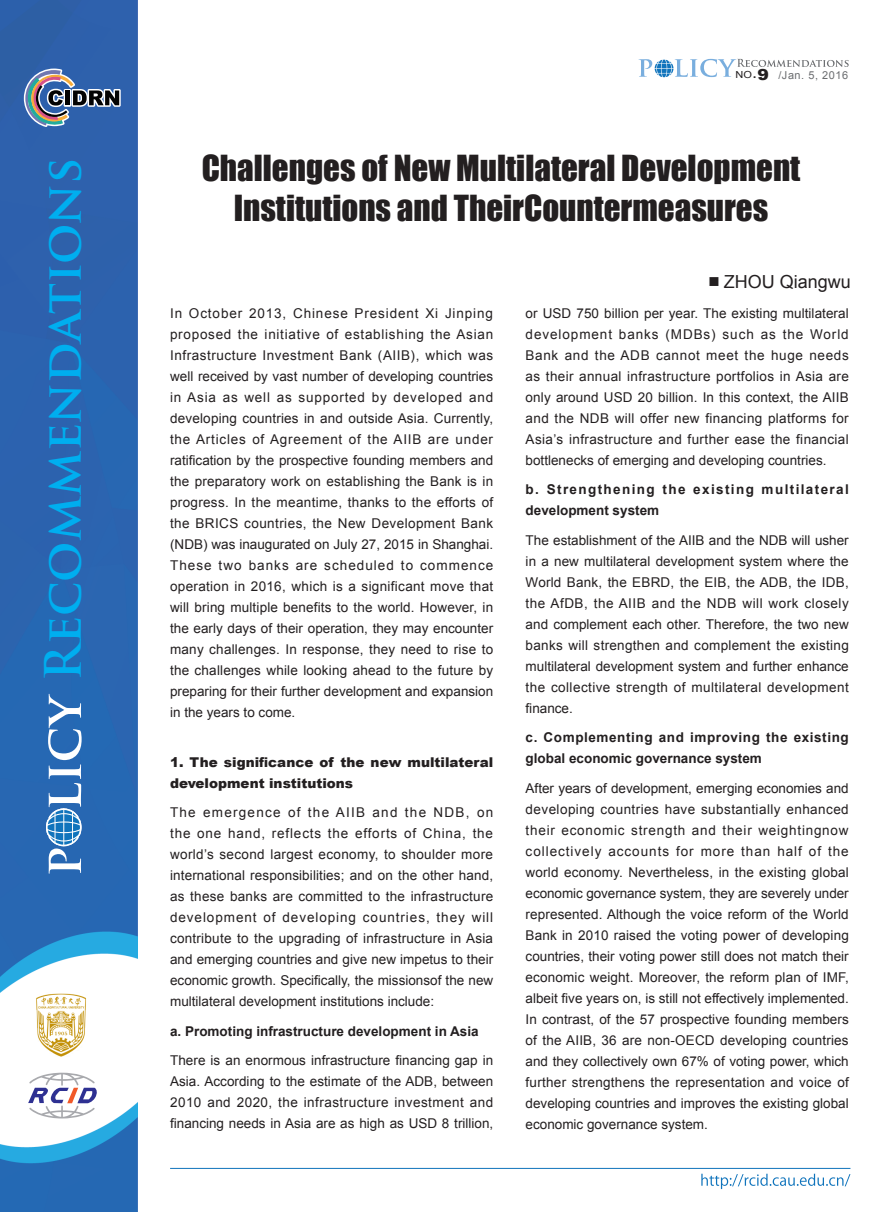
<style>
.page{position:relative;width:893px;height:1212px;background:#fff}
.page>*{position:absolute;margin:0;border:0;box-sizing:border-box;transform-origin:0 0}
.t1{font:700 48.9px "Trajan Pro";color:#00aeef}
.t2{font:33px/39.6px "Impact";color:#231f20;text-align:center}
.t3{font:18px "Arial";color:#231f20}
.t4{font:13.5px/21px "Arial";color:#231f20;text-align:justify}
.t5{font:700 13.5px/21px "Arial";letter-spacing:.045em;color:#231f20}
.t6{font:900 13.5px/21px "Arial";color:#231f20}
.t7{font:700 13.5px/21px "Arial";letter-spacing:.1em;color:#231f20}
.t8{font:700 13.5px "Arial";color:#231f20}
.t9{font:10.95px "Arial";letter-spacing:.05em;color:#6b6d70}
.t10{font:9.75px "Arial";color:#231f20;scale:1.13 1}
.s1{font-family:"H Ya 9 gj"}
.s2{font-weight:900;font-size:15.15px}
.s3{font-family:"Adobe Song Std";font-weight:300;font-size:12px}
</style>
<div class="page">
<hr style="left:170px;top:1168px;width:680px;height:1px;background:#1074bc">
<svg style="left:701px;top:1174px;width:149px;height:15px"></svg>
<img style="left:0;top:0;width:138px;height:1212px">
<svg style="left:24px;top:69px;width:97px;height:58px"></svg>
<svg style="left:27px;top:1071px;width:71px;height:49px"></svg>
<img style="left:36px;top:992px;width:51px;height:65px">
<svg style="left:46px;top:694px;width:36px;height:180px"></svg>
<svg style="left:639px;top:59px;width:210px;height:19px"></svg>
<p class="t1" style="left:33px;top:681px;width:525px;rotate:-90deg">Recommendations</p>
<p class="t10" style="left:735px;top:68px;width:31px">NO<span class="s1">.</span><span class="s2">9</span></p>
<p class="t9" style="left:778px;top:68px;width:71px">/Jan. 5, 2016</p>
<p class="t2" style="left:202px;top:147px;width:600px">Challenges of New Multilateral Development<br>Institutions and TheirCountermeasures</p>
<p class="t4" style="left:170px;top:303px;width:325px">In October 2013, Chinese President Xi Jinping proposed the initiative of establishing the Asian Infrastructure Investment Bank (AIIB), which was well received by vast number of developing countries in Asia as well as supported by developed and developing countries in and outside Asia. Currently, the Articles of Agreement of the AIIB are under ratification by the prospective founding members and the preparatory work on establishing the Bank is in progress. In the meantime, thanks to the efforts of the BRICS countries, the New Development Bank (NDB) was inaugurated on July 27, 2015 in Shanghai.<br>These two banks are scheduled to commence operation in 2016, which is a significant move that will bring multiple benefits to the world. However, in the early days of their operation, they may encounter many challenges. In response, they need to rise to the challenges while looking ahead to the future by preparing for their further development and expansion in the years to come.</p>
<p class="t6" style="left:170px;top:751px;width:325px">1. The significance of the new multilateral development institutions</p>
<p class="t4" style="left:170px;top:802px;width:325px">The emergence of the AIIB and the NDB, on the one hand, reflects the efforts of China, the world’s second largest economy, to shoulder more international responsibilities; and on the other hand, as these banks are committed to the infrastructure development of developing countries, they will contribute to the upgrading of infrastructure in Asia and emerging countries and give new impetus to their economic growth. Specifically, the missionsof the new multilateral development institutions include:</p>
<p class="t8" style="left:170px;top:1022px;width:310px">a. Promoting infrastructure development in Asia</p>
<p class="t4" style="left:170px;top:1050px;width:325px">There is an enormous infrastructure financing gap in Asia. According to the estimate of the ADB, between 2010 and 2020, the infrastructure investment and financing needs in Asia are as high as USD 8 trillion,</p>
<p class="t3" style="left:708px;top:270px;width:144px"><span class="s3">■</span> ZHOU Qiangwu</p>
<p class="t4" style="left:526px;top:303px;width:325px">or USD 750 billion per year. The existing multilateral development banks (MDBs) such as the World Bank and the ADB cannot meet the huge needs as their annual infrastructure portfolios in Asia are only around USD 20 billion. In this context, the AIIB and the NDB will offer new financing platforms for Asia’s infrastructure and further ease the financial bottlenecks of emerging and developing countries.</p>
<p class="t7" style="left:526px;top:479px;width:325px">b. Strengthening the existing multilateral development system</p>
<p class="t4" style="left:526px;top:530px;width:325px">The establishment of the AIIB and the NDB will usher in a new multilateral development system where the World Bank, the EBRD, the EIB, the ADB, the IDB, the AfDB, the AIIB and the NDB will work closely and complement each other. Therefore, the two new banks will strengthen and complement the existing multilateral development system and further enhance the collective strength of multilateral development finance.</p>
<p class="t5" style="left:526px;top:727px;width:325px">c. Complementing and improving the existing global economic governance system</p>
<p class="t4" style="left:526px;top:778px;width:325px">After years of development, emerging economies and developing countries have substantially enhanced their economic strength and their weightingnow collectively accounts for more than half of the world economy. Nevertheless, in the existing global economic governance system, they are severely under represented. Although the voice reform of the World Bank in 2010 raised the voting power of developing countries, their voting power still does not match their economic weight. Moreover, the reform plan of IMF, albeit five years on, is still not effectively implemented.<br>In contrast, of the 57 prospective founding members of the AIIB, 36 are non-OECD developing countries and they collectively own 67% of voting power, which further strengthens the representation and voice of developing countries and improves the existing global economic governance system.</p>
</div>
